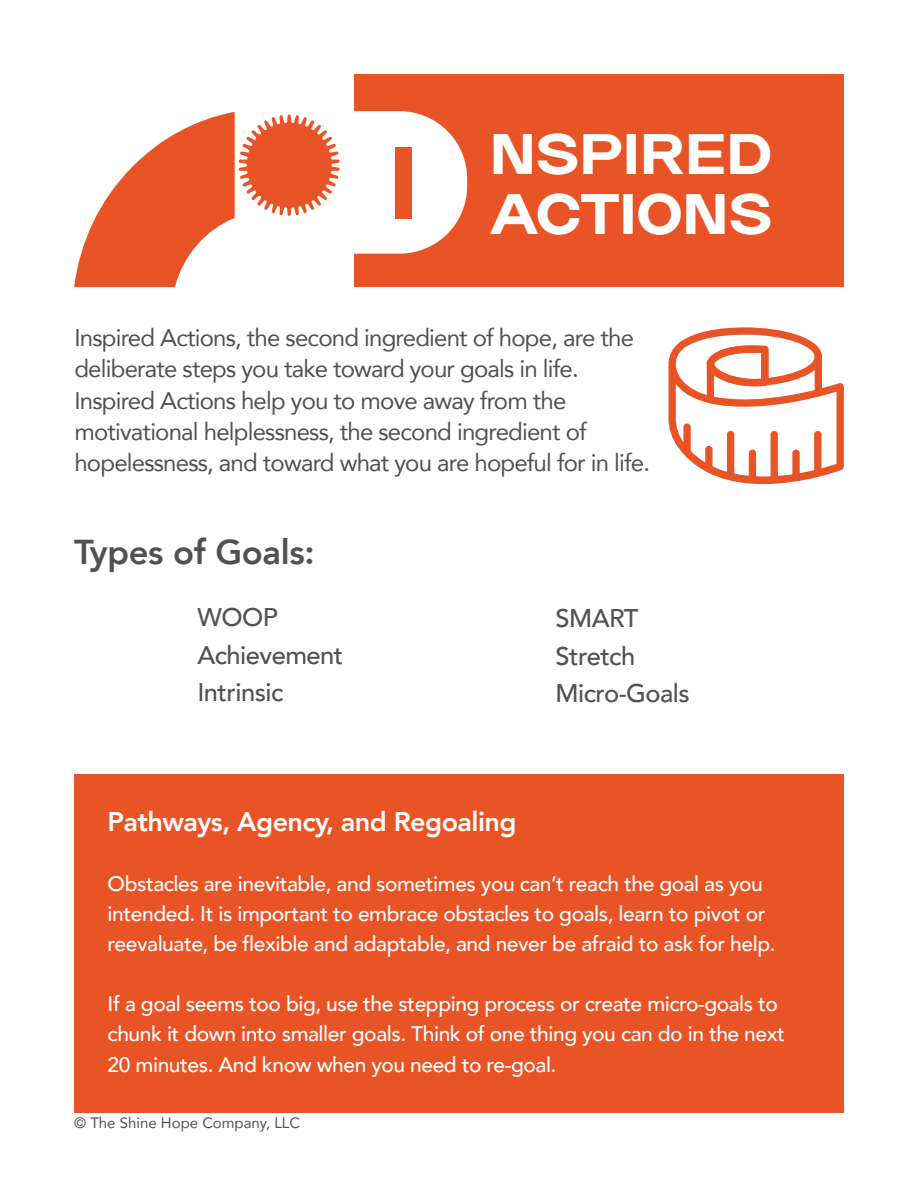
<style>
.page{position:relative;width:918px;height:1188px;background:#fff}
.page>*{position:absolute;margin:0;border:0;box-sizing:border-box;transform-origin:0 0}
.t1{font:49.95px/59.8px "Neuething Sans variable";color:#fff;text-align:right}
.t2{font:800 34.5px "Avenir";letter-spacing:-.01em;color:#505150}
.t3{font:800 27px "Avenir";letter-spacing:-.02em;color:#fff}
.t4{font:500 25.5px/37.5px "Avenir";letter-spacing:-.02em;color:#505150}
.t5{font:24px/31.5px "Avenir";letter-spacing:-.035em;color:#505150}
.t6{font:500 21px/30px "Avenir";letter-spacing:-.02em;color:#fff}
.t7{font:15px "Avenir";color:#505150}
</style>
<div class="page">
<div style="left:74px;top:775px;width:770px;height:338px;background:#e95426"></div>
<div style="left:355px;top:75px;width:489px;height:212px;background:#e95426"></div>
<svg style="left:354px;top:111px;width:113px;height:143px;background:#fce9e3"></svg>
<svg style="left:668px;top:327px;width:176px;height:158px"></svg>
<div style="left:792px;top:450px;width:8px;height:31px;background:#e95426;border-radius:4px"></div>
<div style="left:771px;top:431px;width:7px;height:51px;background:#e95426;border-radius:4px"></div>
<div style="left:749px;top:450px;width:7px;height:32px;background:#e95426;border-radius:4px"></div>
<div style="left:727px;top:431px;width:7px;height:49px;background:#e95426;border-radius:4px"></div>
<div style="left:705px;top:446px;width:8px;height:26px;background:#e95426;border-radius:4px"></div>
<div style="left:814px;top:431px;width:7px;height:46px;background:#e95426;border-radius:4px"></div>
<div style="left:683px;top:423px;width:8px;height:31px;background:#e95426;border-radius:4px"></div>
<div style="left:815px;top:353px;width:7px;height:44px;background:#e95426;border-radius:4px"></div>
<div style="left:707px;top:359px;width:7px;height:44px;background:#e95426;border-radius:4px"></div>
<svg style="left:74px;top:112px;width:266px;height:175px"></svg>
<h1 class="t1" style="left:388px;top:124px;width:386px">NSPIRED<br><sup>I</sup> ACTIONS</h1>
<p class="t5" style="left:74px;top:321px;width:577px">Inspired Actions, the second ingredient of hope, are the deliberate steps you take toward your goals in life.<br>Inspired Actions help you to move away from the motivational helplessness, the second ingredient of hopelessness, and toward what you are hopeful for in life.</p>
<h2 class="t2" style="left:74px;top:526px;width:242px">Types of Goals:</h2>
<p class="t4" style="left:197px;top:597px;width:148px">WOOP<br>Achievement<br>Intrinsic</p>
<p class="t4" style="left:556px;top:598px;width:136px">SMART<br>Stretch<br>Micro-Goals</p>
<p class="t3" style="left:108px;top:801px;width:410px">Pathways, Agency, and Regoaling</p>
<p class="t6" style="left:108px;top:868px;width:669px">Obstacles are inevitable, and sometimes you can’t reach the goal as you intended. It is important to embrace obstacles to goals, learn to pivot or reevaluate, be flexible and adaptable, and never be afraid to ask for help.</p>
<p class="t6" style="left:108px;top:988px;width:679px">If a goal seems too big, use the stepping process or create micro-goals to chunk it down into smaller goals. Think of one thing you can do in the next<br>20 minutes. And know when you need to re-goal.</p>
<p class="t7" style="left:74px;top:1110px;width:227px">© The Shine Hope Company, LLC</p>
</div>
